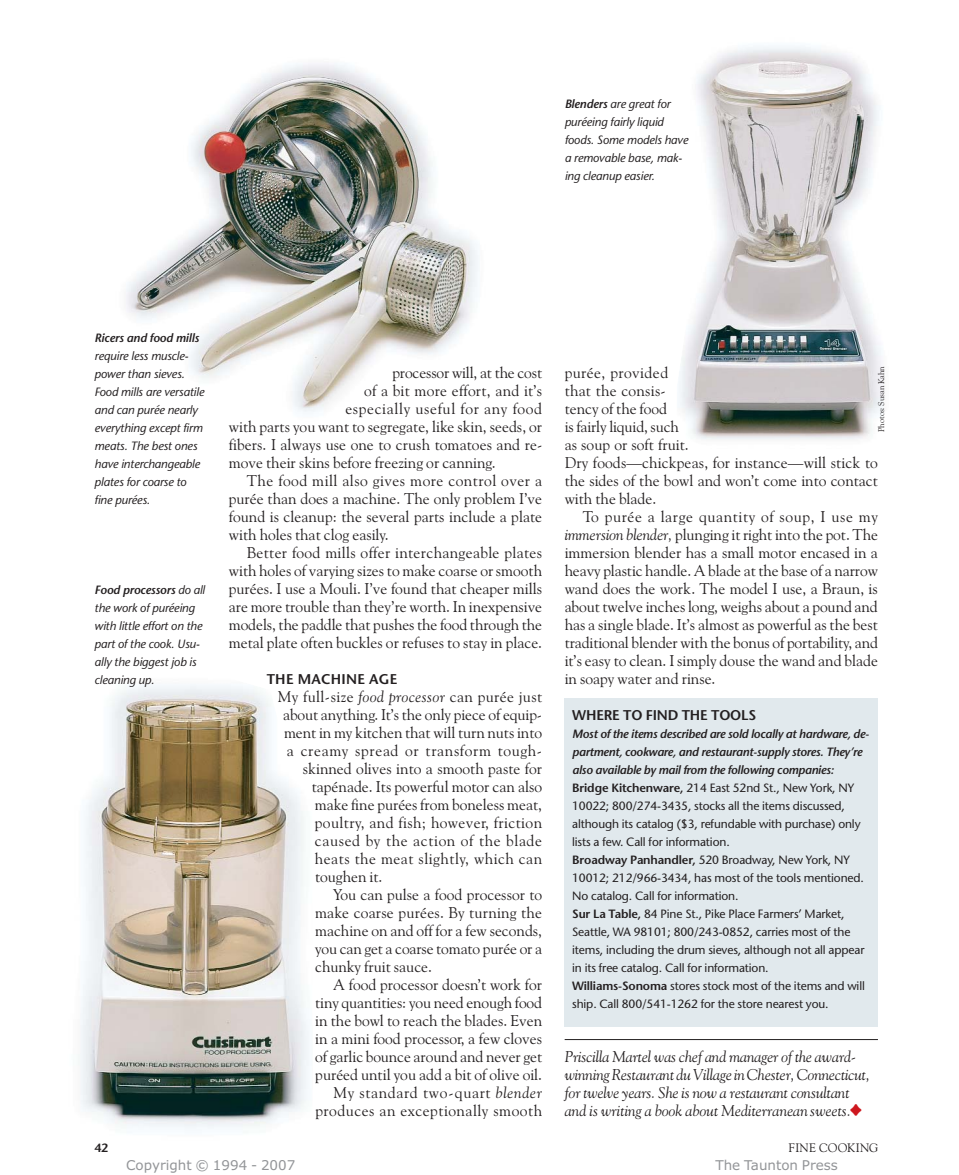
<style>
.page{position:relative;width:959px;height:1175px;background:#fff}
.page>*{position:absolute;margin:0;border:0;box-sizing:border-box;transform-origin:0 0}
.t1{font:15.6px/18px "Goudy Old Style BT";color:#231f20}
.t2{font:italic 15.6px/18px "Goudy Old Style BT";letter-spacing:-.01em;color:#231f20}
.t3{font:15.6px "Goudy Old Style BT";letter-spacing:.04em;color:#231f20}
.t4{font:15.6px "Goudy Old Style BT";letter-spacing:.03em;color:#231f20}
.t5{font:15.6px "Goudy Old Style BT";letter-spacing:.02em;color:#231f20}
.t6{font:15.6px "Goudy Old Style BT";letter-spacing:.025em;color:#231f20}
.t7{font:600 14.1px "Stone Sans";letter-spacing:-.01em;color:#231f20}
.t8{font:600 14.1px "Stone Sans";letter-spacing:.015em;color:#231f20}
.t9{font:13.5px "Verdana";color:#939598}
.t10{font:12.3px "Goudy Old Style BT";letter-spacing:.025em;color:#231f20}
.t11{font:12px/18px "Stone Sans";letter-spacing:-.01em;color:#231f20}
.t12{font:italic 12px/18px "Stone Sans";letter-spacing:-.01em;color:#231f20}
.t13{font:italic 600 12px "Stone Sans";letter-spacing:-.01em;color:#231f20}
.t14{font:600 12px "Stone Sans";color:#231f20}
.t15{font:8.25px "Goudy Old Style BT";color:#231f20}
.s1{font-weight:600}
.s2{font-style:italic}
.s3{font-weight:600;font-style:italic}
.s4{font-family:"Magazine Font";font-style:normal;font-size:13.5px;color:#ce171e}
</style>
<div class="page">
<hr style="left:564px;top:1039px;width:314px;height:1px;background:#231f20">
<img style="left:78px;top:684px;width:231px;height:445px">
<div style="left:564px;top:698px;width:314px;height:328px;background:#e1e9ed"></div>
<img style="left:679px;top:46px;width:204px;height:394px">
<img style="left:126px;top:63px;width:352px;height:349px">
<p class="t12" style="left:564px;top:96px;width:125px"><span class="s1">Blenders</span> are great for puréeing fairly liquid foods. Some models have a removable base, mak&shy;ing cleanup easier.</p>
<p class="t13" style="left:95px;top:333px;width:106px">Ricers and food mills</p>
<p class="t12" style="left:95px;top:348px;width:111px">require less muscle&shy;power than sieves.<br>Food mills are versatile and can purée nearly everything except firm meats. The best ones have interchangeable plates for coarse to fine purées.</p>
<p class="t12" style="left:95px;top:582px;width:112px"><span class="s1">Food processors</span> do all the work of puréeing with little effort on the part of the cook. Usu&shy;ally the biggest job is cleaning up.</p>
<p class="t14" style="left:94px;top:1143px;width:15px">42</p>
<p class="t1" style="left:392px;top:364px;width:151px">processor will, at the cost</p>
<p class="t1" style="left:364px;top:382px;width:179px">of a bit more effort, and it’s</p>
<p class="t3" style="left:345px;top:401px;width:198px">especially useful for any food</p>
<p class="t1" style="left:229px;top:418px;width:315px">with parts you want to segregate, like skin, seeds, or</p>
<p class="t1" style="left:229px;top:436px;width:315px">fibers. I always use one to crush tomatoes and re-</p>
<p class="t1" style="left:229px;top:454px;width:268px">move their skins before freezing or canning.</p>
<p class="t4" style="left:247px;top:473px;width:297px">The food mill also gives more control over a</p>
<p class="t1" style="left:229px;top:490px;width:315px">purée than does a machine. The only problem I’ve</p>
<p class="t1" style="left:229px;top:508px;width:315px">found is cleanup: the several parts include a plate</p>
<p class="t1" style="left:229px;top:526px;width:161px">with holes that clog easily.</p>
<p class="t5" style="left:247px;top:545px;width:297px">Better food mills offer interchangeable plates</p>
<p class="t1" style="left:229px;top:562px;width:315px">with holes of varying sizes to make coarse or smooth</p>
<p class="t1" style="left:229px;top:580px;width:315px">purées. I use a Mouli. I’ve found that cheaper mills</p>
<p class="t1" style="left:229px;top:598px;width:315px">are more trouble than they’re worth. In inexpensive</p>
<p class="t1" style="left:229px;top:616px;width:315px">models, the paddle that pushes the food through the</p>
<p class="t1" style="left:229px;top:634px;width:315px">metal plate often buckles or refuses to stay in place.</p>
<p class="t8" style="left:267px;top:674px;width:132px">THE MACHINE AGE</p>
<p class="t5" style="left:278px;top:689px;width:266px">My full-size <span class="s2">food processor</span> can purée just</p>
<p class="t1" style="left:283px;top:706px;width:260px">about anything. It’s the only piece of equip-</p>
<p class="t1" style="left:284px;top:724px;width:259px">ment in my kitchen that will turn nuts into</p>
<p class="t3" style="left:287px;top:743px;width:257px">a creamy spread or transform tough-</p>
<p class="t1" style="left:303px;top:760px;width:241px">skinned olives into a smooth paste for</p>
<p class="t1" style="left:312px;top:778px;width:232px">tapénade. Its powerful motor can also</p>
<p class="t1" style="left:315px;top:796px;width:229px">make fine purées from boneless meat,</p>
<p class="t6" style="left:315px;top:815px;width:229px">poultry, and fish; however, friction</p>
<p class="t3" style="left:315px;top:833px;width:229px">caused by the action of the blade</p>
<p class="t4" style="left:315px;top:851px;width:229px">heats the meat slightly, which can</p>
<p class="t1" style="left:315px;top:868px;width:69px">toughen it.</p>
<p class="t1" style="left:333px;top:886px;width:211px">You can pulse a food processor to</p>
<p class="t1" style="left:315px;top:904px;width:228px">make coarse purées. By turning the</p>
<p class="t1" style="left:315px;top:922px;width:228px">machine on and off for a few seconds,</p>
<p class="t1" style="left:315px;top:940px;width:228px">you can get a coarse tomato purée or a</p>
<p class="t1" style="left:315px;top:958px;width:118px">chunky fruit sauce.</p>
<p class="t1" style="left:333px;top:976px;width:210px">A food processor doesn’t work for</p>
<p class="t1" style="left:315px;top:994px;width:228px">tiny quantities: you need enough food</p>
<p class="t1" style="left:315px;top:1012px;width:228px">in the bowl to reach the blades. Even</p>
<p class="t1" style="left:315px;top:1030px;width:228px">in a mini food processor, a few cloves</p>
<p class="t1" style="left:315px;top:1048px;width:228px">of garlic bounce around and never get</p>
<p class="t1" style="left:315px;top:1066px;width:228px">puréed until you add a bit of olive oil.</p>
<p class="t3" style="left:333px;top:1085px;width:210px">My standard two-quart <span class="s2">blender</span></p>
<p class="t4" style="left:315px;top:1103px;width:228px">produces an exceptionally smooth</p>
<p class="t15" style="left:877px;top:432px;width:67px;rotate:-90deg">Photos: Susan Kahn</p>
<p class="t1" style="left:564px;top:364px;width:315px">purée, provided<br>that the consis-<br>tency of the food<br>is fairly liquid, such<br>as soup or soft fruit.<br>Dry foods—chickpeas, for instance—will stick to the sides of the bowl and won’t come into contact with the blade.</p>
<p class="t1" style="left:564px;top:508px;width:315px;text-align:justify;text-indent:18px">To purée a large quantity of soup, I use my <span class="s2">immersion blender,</span> plunging it right into the pot. The immersion blender has a small motor encased in a heavy plastic handle. A blade at the base of a narrow wand does the work. The model I use, a Braun, is about twelve inches long, weighs about a pound and has a single blade. It’s almost as powerful as the best traditional blender with the bonus of portability, and it’s easy to clean. I simply douse the wand and blade in soapy water and rinse.</p>
<p class="t7" style="left:572px;top:710px;width:185px">WHERE TO FIND THE TOOLS</p>
<p class="t11" style="left:572px;top:726px;width:298px"><span class="s3">Most of the items described are sold locally at hardware, de&shy;partment, cookware, and restaurant-supply stores. They’re also available by mail from the following companies:<br></span><span class="s1">Bridge Kitchenware,</span> 214 East 52nd St., New York, NY 10022; 800/274-3435, stocks all the items discussed, although its catalog ($3, refundable with purchase) only lists a few. Call for information.<br><span class="s1">Broadway Panhandler,</span> 520 Broadway, New York, NY 10012; 212/966-3434, has most of the tools mentioned.<br>No catalog. Call for information.<br><span class="s1">Sur La Table,</span> 84 Pine St., Pike Place Farmers’ Market, Seattle, WA 98101; 800/243-0852, carries most of the items, including the drum sieves, although not all appear in its free catalog. Call for information.<br><span class="s1">Williams-Sonoma</span> stores stock most of the items and will ship. Call 800/541-1262 for the store nearest you.</p>
<p class="t2" style="left:564px;top:1048px;width:307px">Priscilla Martel was chef and manager of the award&shy;winning Restaurant du Village in Chester, Connecticut, for twelve years. She is now a restaurant consultant and is writing a book about Mediterranean sweets.<span class="s4">•</span></p>
<p class="t10" style="left:788px;top:1142px;width:91px">FINE COOKING</p>
<p class="t9" style="left:126px;top:1160px;width:171px">Copyright © 1994 - 2007</p>
<p class="t9" style="left:715px;top:1160px;width:124px">The Taunton Press</p>
</div>
